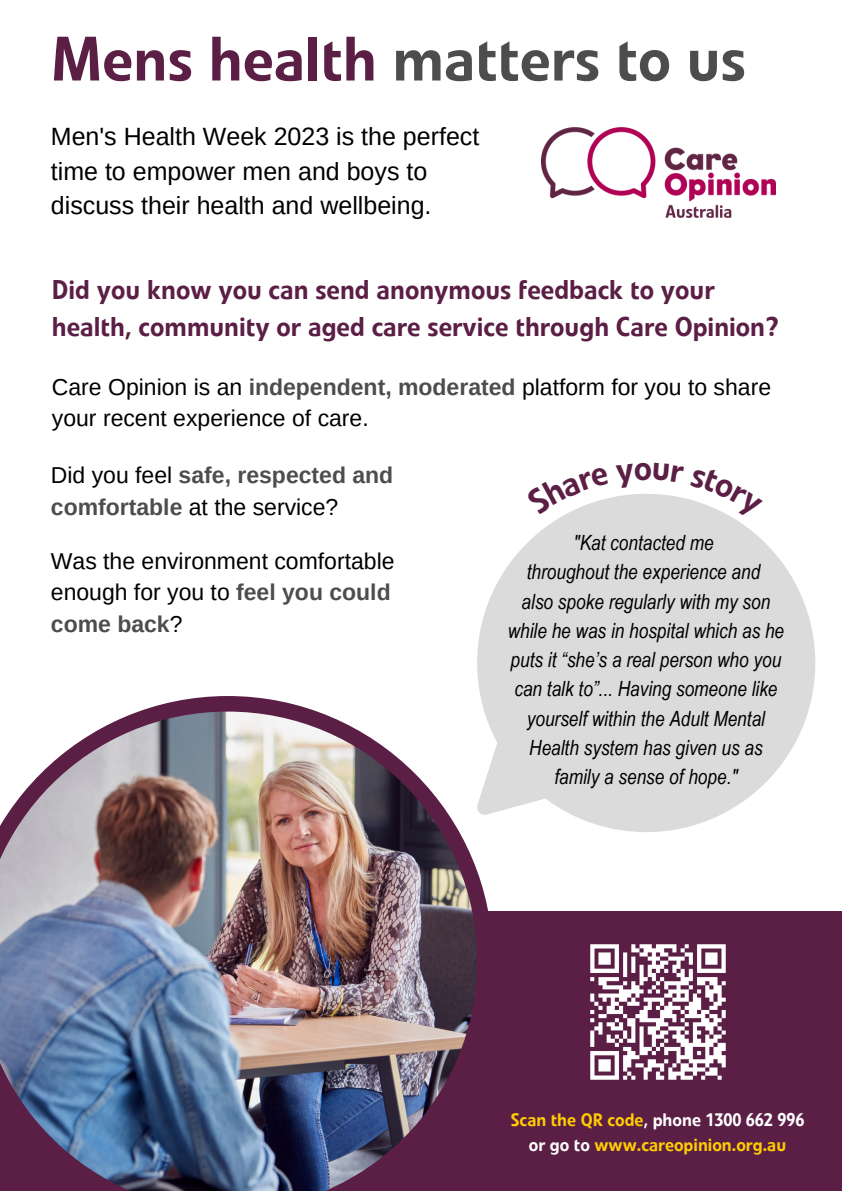
<style>
.page{position:relative;width:842px;height:1191px;background:#fff}
.page>*{position:absolute;margin:0;border:0;box-sizing:border-box;transform-origin:0 0}
.t1{font:500 62px "Veto Com";color:#4d4d4f}
.t2{font:500 27px/37.5px "Veto Com";color:#5b1e45}
.t3{font:25px/34.5px "Arimo";color:#000}
.t4{font:23px/31.5px "Arimo";color:#000}
.t5{font:700 23px/31.5px "Arimo";color:#4d4d4f}
.t6{font:italic 21px/29.2px "Arial Narrow";color:#000;text-align:center}
.t7{font:500 18px/24.7px "Veto Com";color:#ffcc03;text-align:center}
.s1{color:#5b1e45}
.s2{font-weight:700;color:#4d4d4f}
.s3{font-weight:400;color:#000}
.s4{color:#fefefe}
</style>
<div class="page">
<svg style="left:140px;top:696px;width:348px;height:215px"></svg>
<div style="left:0;top:911px;width:842px;height:279px;background:#5b1e45"></div>
<img style="left:0;top:711px;width:477px;height:479px">
<img style="left:590px;top:944px;width:136px;height:136px">
<svg style="left:477px;top:494px;width:338px;height:338px;fill:#dbdbdb"></svg>
<img style="left:542px;top:127px;width:234px;height:90px">
<svg style="left:526px;top:494px;width:83px;height:20px"></svg>
<svg style="left:690px;top:494px;width:73px;height:26px"></svg>
<p class="t1" style="left:51px;top:21px;width:697px"><span class="s1">Mens health</span> matters to us</p>
<p class="t3" style="left:51px;top:119px;width:430px">Men's Health Week 2023 is the perfect time to empower men and boys to discuss their health and wellbeing.</p>
<p class="t2" style="left:52px;top:271px;width:728px">Did you know you can send anonymous feedback to your health, community or aged care service through Care Opinion?</p>
<p class="t4" style="left:52px;top:371px;width:721px">Care Opinion is an <span class="s2">independent, moderated</span> platform for you to share your recent experience of care.</p>
<p class="t5" style="left:51px;top:459px;width:344px"><span class="s3">Did you feel</span> safe, respected and comfortable <span class="s3">at the service?</span></p>
<p class="t4" style="left:51px;top:544px;width:345px">Was the environment comfortable enough for you to <span class="s2">feel you could come back</span>?</p>
<p class="t6" style="left:574px;top:527px;width:142px">"Kat contacted me</p>
<p class="t6" style="left:527px;top:557px;width:235px">throughout the experience and</p>
<p class="t6" style="left:508px;top:586px;width:278px">also spoke regularly with my son while he was in hospital which as he puts it “she’s a real person who you can talk to”... Having someone like yourself within the Adult Mental<br>Health system has given us as family a sense of hope."</p>
<p class="t7" style="left:511px;top:1107px;width:295px">Scan the QR code<span class="s4">, phone 1300 662 996 or go to</span> www.careopinion.org.au</p>
</div>
